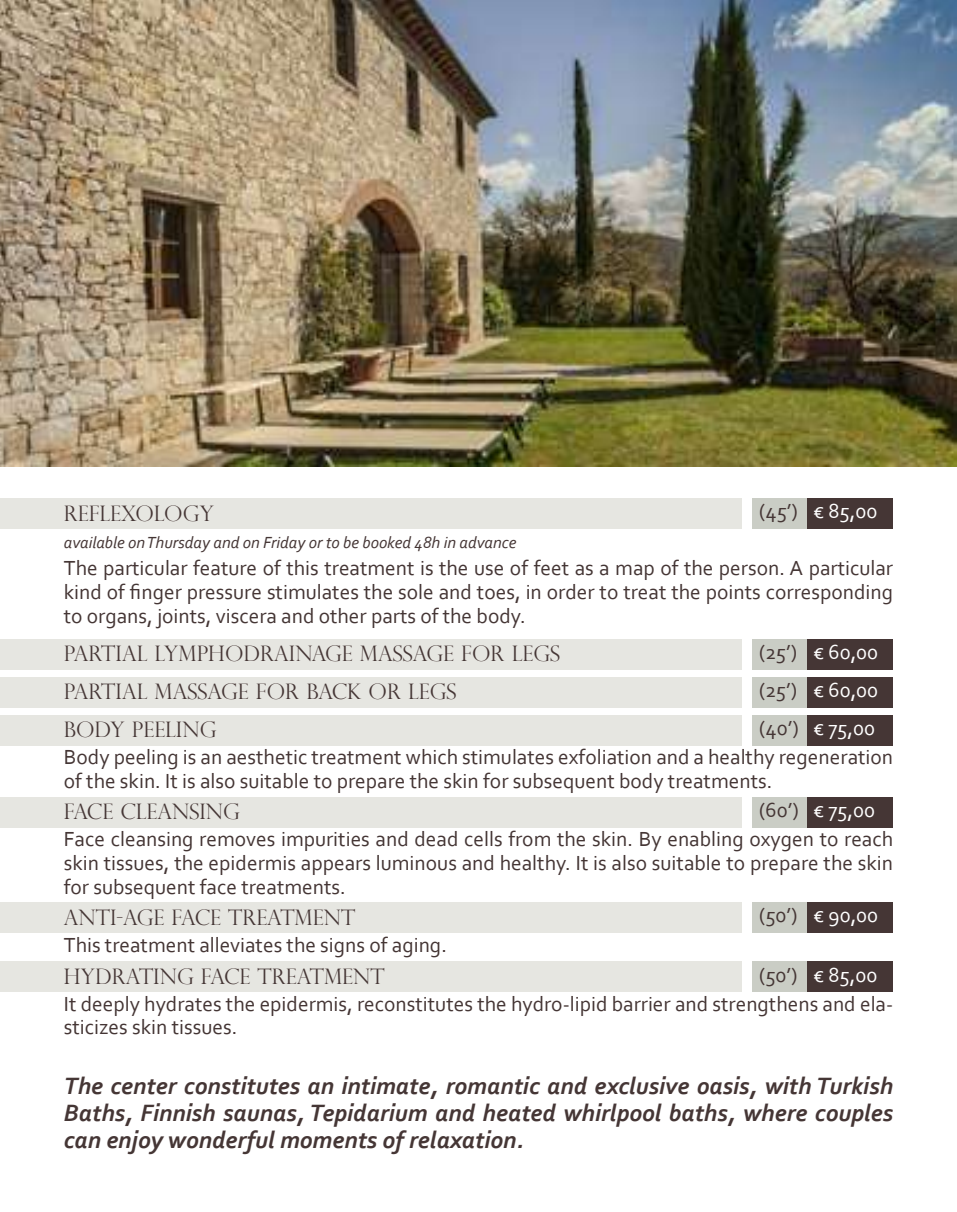
<style>
.page{position:relative;width:957px;height:1212px;background:#fff}
.page>*{position:absolute;margin:0;border:0;box-sizing:border-box;transform-origin:0 0}
.t1{font:italic 700 24.75px/27px "Corbel";color:#453635;text-align:justify}
.t2{font:21.38px/23.6px "Corbel";color:#453635;text-align:justify}
.t3{font:300 21.38px/38.2px "Perpetua Titling";color:#453635}
.t4{font:21.38px/38px "Corbel";color:#fff;text-align:justify}
.t5{font:italic 16.88px "Corbel";color:#453635}
.s1{color:#453635}
</style>
<div class="page">
<div style="left:0;top:498px;width:741px;height:30px;background:#e6e6e1"></div>
<div style="left:0;top:639px;width:741px;height:30px;background:#e6e6e1"></div>
<div style="left:0;top:677px;width:741px;height:30px;background:#e6e6e1"></div>
<div style="left:0;top:715px;width:741px;height:30px;background:#e6e6e1"></div>
<div style="left:0;top:797px;width:741px;height:30px;background:#e6e6e1"></div>
<div style="left:0;top:902px;width:741px;height:30px;background:#e6e6e1"></div>
<div style="left:0;top:962px;width:741px;height:30px;background:#e6e6e1"></div>
<div style="left:752px;top:498px;width:73px;height:30px;background:#cacdc5"></div>
<div style="left:807px;top:498px;width:86px;height:30px;background:#453635"></div>
<div style="left:752px;top:639px;width:73px;height:30px;background:#cacdc5"></div>
<div style="left:807px;top:639px;width:86px;height:30px;background:#453635"></div>
<div style="left:752px;top:677px;width:73px;height:30px;background:#cacdc5"></div>
<div style="left:807px;top:677px;width:86px;height:30px;background:#453635"></div>
<div style="left:752px;top:715px;width:73px;height:30px;background:#cacdc5"></div>
<div style="left:807px;top:715px;width:86px;height:30px;background:#453635"></div>
<div style="left:752px;top:797px;width:73px;height:30px;background:#cacdc5"></div>
<div style="left:807px;top:797px;width:86px;height:30px;background:#453635"></div>
<div style="left:752px;top:902px;width:73px;height:30px;background:#cacdc5"></div>
<div style="left:807px;top:902px;width:86px;height:30px;background:#453635"></div>
<div style="left:752px;top:962px;width:73px;height:30px;background:#cacdc5"></div>
<div style="left:807px;top:962px;width:86px;height:30px;background:#453635"></div>
<img style="left:0;top:0;width:957px;height:466px">
<p class="t4" style="left:759px;top:491px;width:120px"><span class="s1">(45’)</span> € 85,00</p>
<p class="t3" style="left:64px;top:494px;width:152px">REFLEXOLOGY</p>
<p class="t5" style="left:64px;top:532px;width:454px">available on Thursday and on Friday or to be booked 48h in advance</p>
<p class="t2" style="left:64px;top:556px;width:831px">The particular feature of this treatment is the use of feet as a map of the person. A particular kind of finger pressure stimulates the sole and toes, in order to treat the points corresponding to organs, joints, viscera and other parts of the body.</p>
<p class="t3" style="left:64px;top:634px;width:498px">PARTIAL LYMPHODRAINAGE MASSAGE FOR LEGS<br>PARTIAL MASSAGE FOR BACK OR LEGS<br>BODY PEELING</p>
<p class="t2" style="left:64px;top:745px;width:831px">Body peeling is an aesthetic treatment which stimulates exfoliation and a healthy regeneration of the skin. It is also suitable to prepare the skin for subsequent body treatments.</p>
<p class="t3" style="left:64px;top:792px;width:178px">FACE CLEANSING</p>
<p class="t2" style="left:64px;top:827px;width:831px">Face cleansing removes impurities and dead cells from the skin. By enabling oxygen to reach skin tissues, the epidermis appears luminous and healthy. It is also suitable to prepare the skin for subsequent face treatments.</p>
<p class="t3" style="left:64px;top:898px;width:293px">ANTI-AGE FACE TREATMENT</p>
<p class="t2" style="left:64px;top:933px;width:385px">This treatment alleviates the signs of aging.</p>
<p class="t3" style="left:64px;top:957px;width:322px">HYDRATING FACE TREATMENT</p>
<p class="t2" style="left:64px;top:991px;width:831px">It deeply hydrates the epidermis, reconstitutes the hydro-lipid barrier and strengthens and ela&shy;sticizes skin tissues.</p>
<p class="t4" style="left:759px;top:633px;width:121px"><span class="s1">(25’)</span> € 60,00 <span class="s1">(25’)</span> € 60,00 <span class="s1">(40’)</span> € 75,00</p>
<p class="t4" style="left:759px;top:791px;width:117px"><span class="s1">(60’)</span> € 75,00</p>
<p class="t4" style="left:759px;top:896px;width:121px"><span class="s1">(50’)</span> € 90,00</p>
<p class="t4" style="left:759px;top:955px;width:120px"><span class="s1">(50’)</span> € 85,00</p>
<p class="t1" style="left:64px;top:1072px;width:831px">The center constitutes an intimate, romantic and exclusive oasis, with Turkish Baths, Finnish saunas, Tepidarium and heated whirlpool baths, where couples can enjoy wonderful moments of relaxation.</p>
</div>
